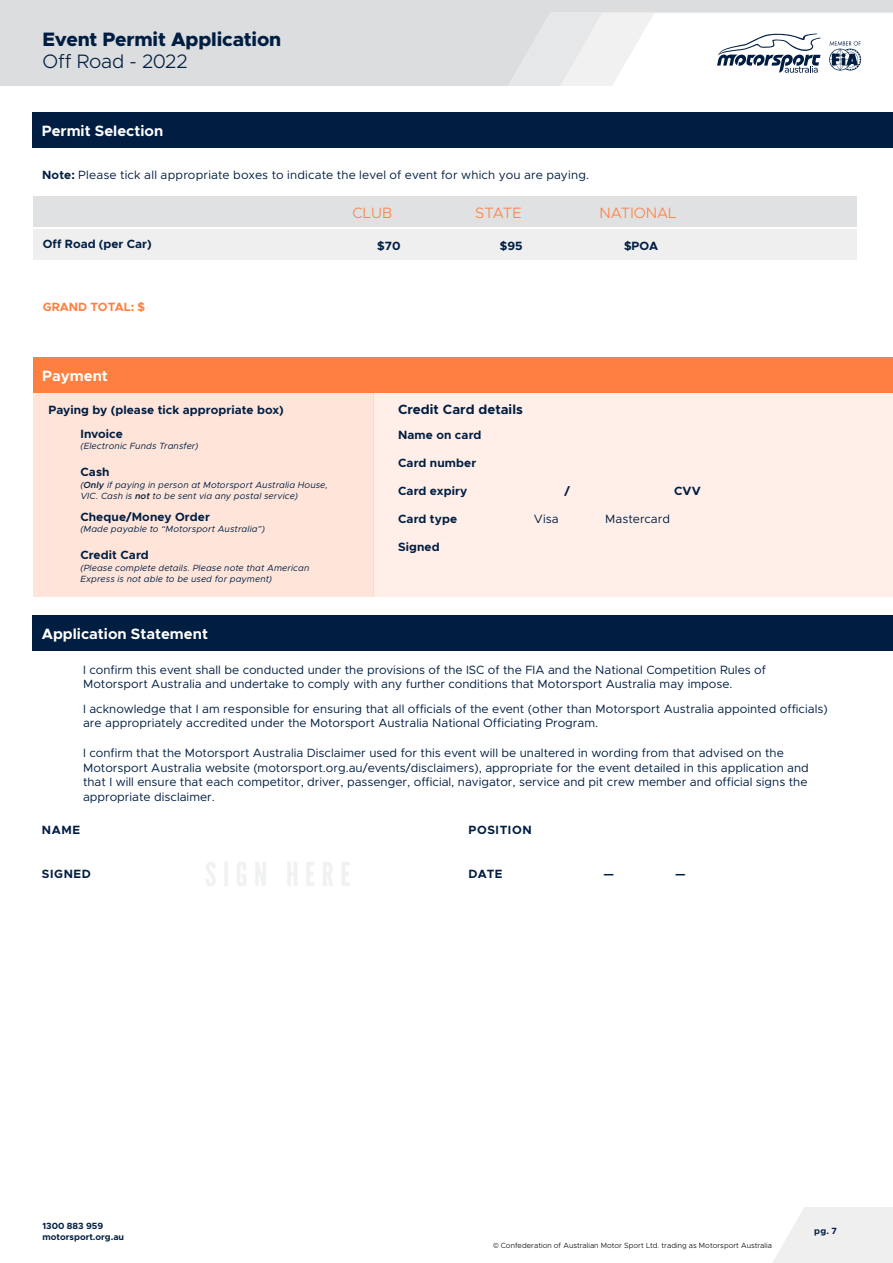
<style>
.page{position:relative;width:893px;height:1263px;background:#fff}
.page>*{position:absolute;margin:0;border:0;box-sizing:border-box;transform-origin:0 0}
.t1{font:800 19.5px "Metropolis";letter-spacing:-.01em;color:#001e42}
.t2{font:300 19.5px "Metropolis";letter-spacing:-.015em;color:#001e42}
.t3{font:700 15px "Metropolis";color:#fff}
.t4{font:300 15px "Metropolis";color:#ff7f41}
.t5{font:700 13.5px "Metropolis";letter-spacing:.005em;color:#001e42}
.t6{font:12px/14.4px "Metropolis";color:#001e42}
.t7{font:700 12px "Metropolis";letter-spacing:.01em;color:#001e42}
.t8{font:700 12px "Metropolis";color:#ff7f41}
.t9{font:700 12px "Metropolis";letter-spacing:.05em;color:#001e42}
.t10{font:italic 9px/11.4px "Metropolis";letter-spacing:.015em;color:#001e42}
.t11{font:700 9px/10.8px "Metropolis";color:#001e42}
.t12{font:300 7.5px "Metropolis";color:#000}
.s1{font-weight:700}
.s2{font-weight:600}
.s3{font-family:"Montserrat"}
</style>
<div class="page">
<svg style="left:0;top:0;width:893px;height:86px;fill:#dcddde"></svg>
<svg style="left:508px;top:13px;width:146px;height:73px"></svg>
<svg style="left:773px;top:1207px;width:120px;height:56px"></svg>
<div style="left:33px;top:615px;width:860px;height:35px;background:#001e42"></div>
<div style="left:33px;top:112px;width:860px;height:35px;background:#001e42"></div>
<div style="left:33px;top:381px;width:341px;height:216px;background:#ffe5d9"></div>
<div style="left:374px;top:381px;width:519px;height:216px;background:#ffefe8"></div>
<div style="left:33px;top:357px;width:860px;height:35px;background:#ff7f41"></div>
<div style="left:33px;top:196px;width:823px;height:31px;background:#e0e1e2"></div>
<div style="left:33px;top:230px;width:823px;height:30px;background:#efeff0"></div>
<h1 class="t1" style="left:43px;top:27px;width:240px">Event Permit Application</h1>
<h1 class="t2" style="left:43px;top:49px;width:147px">Off Road - 2022</h1>
<p class="t3" style="left:42px;top:121px;width:123px">Permit Selection</p>
<p class="t6" style="left:42px;top:167px;width:549px"><span class="s1">Note:</span> Please tick all appropriate boxes to indicate the level of event for which you are paying.</p>
<p class="t4" style="left:353px;top:203px;width:41px">CLUB</p>
<p class="t4" style="left:475px;top:203px;width:48px">STATE</p>
<p class="t4" style="left:599px;top:203px;width:79px">NATIONAL</p>
<p class="t7" style="left:43px;top:236px;width:110px">Off Road (per Car)</p>
<p class="t7" style="left:377px;top:238px;width:25px">$70</p>
<p class="t7" style="left:500px;top:238px;width:24px">$95</p>
<p class="t7" style="left:624px;top:238px;width:36px">$POA</p>
<p class="t8" style="left:43px;top:299px;width:104px">GRAND TOTAL: $</p>
<p class="t3" style="left:42px;top:366px;width:67px">Payment</p>
<p class="t7" style="left:49px;top:402px;width:237px">Paying by (please tick appropriate box)</p>
<p class="t5" style="left:398px;top:400px;width:126px">Credit Card details</p>
<p class="t7" style="left:80px;top:426px;width:44px">Invoice</p>
<p class="t10" style="left:80px;top:440px;width:120px">(Electronic Funds Transfer)</p>
<p class="t7" style="left:80px;top:465px;width:31px">Cash</p>
<p class="t10" style="left:80px;top:479px;width:249px">(<span class="s2">Only</span> if paying in person at Motorsport Australia House,<br>VIC. Cash is <span class="s2">not</span> to be sent via any postal service)</p>
<p class="t7" style="left:80px;top:509px;width:131px">Cheque/Money Order</p>
<p class="t10" style="left:80px;top:523px;width:186px">(Made payable to “Motorsport Australia”)</p>
<p class="t7" style="left:80px;top:548px;width:70px">Credit Card</p>
<p class="t10" style="left:80px;top:562px;width:230px">(Please complete details. Please note that American<br>Express is not able to be used for payment)</p>
<p class="t7" style="left:398px;top:427px;width:85px">Name on card</p>
<p class="t7" style="left:398px;top:455px;width:80px">Card number</p>
<p class="t7" style="left:398px;top:483px;width:71px">Card expiry</p>
<p class="t7" style="left:398px;top:511px;width:61px">Card type</p>
<p class="t7" style="left:398px;top:539px;width:43px">Signed</p>
<p class="t7" style="left:564px;top:483px;width:7px">/</p>
<p class="t7" style="left:674px;top:483px;width:28px">CVV</p>
<p class="t6" style="left:534px;top:512px;width:26px">Visa</p>
<p class="t6" style="left:605px;top:512px;width:66px">Mastercard</p>
<p class="t3" style="left:42px;top:624px;width:168px">Application Statement</p>
<p class="t6" style="left:83px;top:663px;width:684px">I confirm this event shall be conducted under the provisions of the ISC of the FIA and the National Competition Rules of<br>Motorsport Australia and undertake to comply with any further conditions that Motorsport Australia may impose.</p>
<p class="t6" style="left:83px;top:701px;width:746px">I acknowledge that I am responsible for ensuring that all officials of the event (other than Motorsport Australia appointed officials) are appropriately accredited under the Motorsport Australia National Officiating Program.</p>
<p class="t6" style="left:83px;top:746px;width:727px">I confirm that the Motorsport Australia Disclaimer used for this event will be unaltered in wording from that advised on the Motorsport Australia website (motorsport.org.au/events/disclaimers), appropriate for the event detailed in this application and that I will ensure that each competitor, driver, passenger, official, navigator, service and pit crew member and official signs the appropriate disclaimer.</p>
<p class="t7" style="left:42px;top:822px;width:40px">NAME</p>
<p class="t9" style="left:469px;top:822px;width:65px">POSITION</p>
<p class="t7" style="left:42px;top:866px;width:51px">SIGNED</p>
<p class="t7" style="left:469px;top:866px;width:36px">DATE</p>
<p class="t7" style="left:603px;top:866px;width:12px">—</p>
<p class="t7" style="left:675px;top:866px;width:12px">—</p>
<p class="t11" style="left:43px;top:1220px;width:83px">1300 883 959 motorsport.org.au</p>
<p class="t11" style="left:814px;top:1225px;width:24px">pg. 7</p>
<p class="t12" style="left:493px;top:1240px;width:280px"><span class="s3">©</span> Confederation of Australian Motor Sport Ltd. trading as Motorsport Australia</p>
</div>
